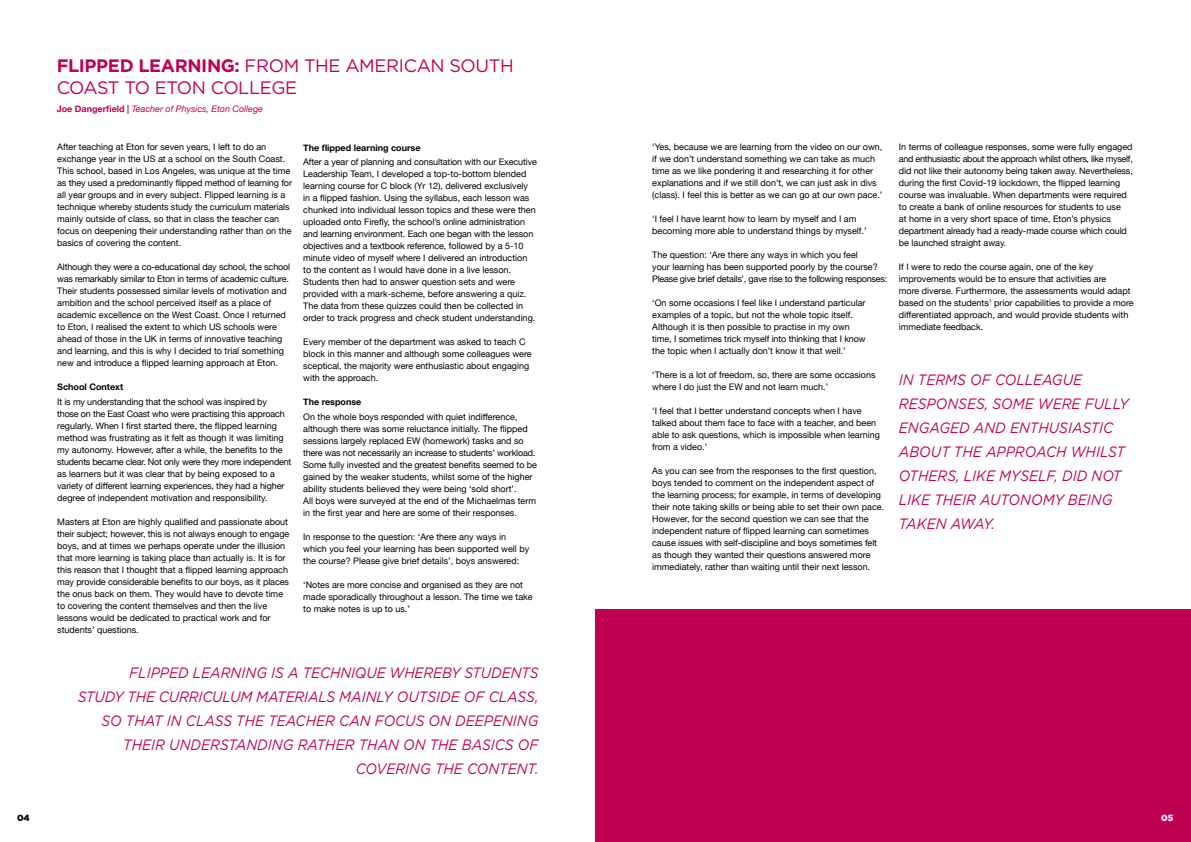
<style>
.page{position:relative;width:1191px;height:842px;background:#fff}
.page>*{position:absolute;margin:0;border:0;box-sizing:border-box;transform-origin:0 0}
.t1{font:18px/22px "Gotham";letter-spacing:-.02em;color:#c00051}
.t2{font:italic 15px/24px "Gotham";color:#c00051;text-align:right;scale:.92 1}
.t3{font:9px/12px "Helvetica Neue";color:#000}
.t4{font:700 9px "Helvetica Neue";color:#000}
.t5{font:italic 9px "Helvetica Neue";color:#c00051}
.t6{font:900 9px "Gotham";color:#000}
.t7{font:900 9px "Gotham";color:#fff}
.s1{font-weight:700}
.s2{font-weight:700;font-style:normal}
</style>
<div class="page">
<div style="left:595px;top:609px;width:596px;height:233px;background:#c00051"></div>
<p class="t6" style="left:17px;top:813px;width:14px">04</p>
<h1 class="t1" style="left:57px;top:54px;width:459px"><span class="s1">FLIPPED LEARNING:</span> FROM THE AMERICAN SOUTH<br>COAST TO ETON COLLEGE</h1>
<p class="t5" style="left:57px;top:102px;width:208px"><span class="s2">Joe Dangerfield |</span> Teacher of Physics, Eton College</p>
<p class="t4" style="left:303px;top:140px;width:119px">The flipped learning course</p>
<p class="t3" style="left:303px;top:157px;width:235px">After a year of planning and consultation with our Executive Leadership Team, I developed a top-to-bottom blended learning course for C block (Yr 12), delivered exclusively in a flipped fashion. Using the syllabus, each lesson was chunked into individual lesson topics and these were then uploaded onto Firefly, the school’s online administration and learning environment. Each one began with the lesson objectives and a textbook reference, followed by a 5-10 minute video of myself where I delivered an introduction to the content as I would have done in a live lesson.<br>Students then had to answer question sets and were provided with a mark-scheme, before answering a quiz.<br>The data from these quizzes could then be collected in order to track progress and check student understanding.</p>
<p class="t3" style="left:303px;top:337px;width:230px">Every member of the department was asked to teach C block in this manner and although some colleagues were sceptical, the majority were enthusiastic about engaging with the approach.</p>
<p class="t4" style="left:303px;top:395px;width:60px">The response</p>
<p class="t3" style="left:303px;top:411px;width:235px">On the whole boys responded with quiet indifference, although there was some reluctance initially. The flipped sessions largely replaced EW (homework) tasks and so there was not necessarily an increase to students’ workload.<br>Some fully invested and the greatest benefits seemed to be gained by the weaker students, whilst some of the higher ability students believed they were being ‘sold short’.<br>All boys were surveyed at the end of the Michaelmas term in the first year and here are some of their responses.</p>
<p class="t3" style="left:303px;top:531px;width:228px">In response to the question: ‘Are there any ways in which you feel your learning has been supported well by the course? Please give brief details’, boys answered:</p>
<p class="t3" style="left:303px;top:579px;width:231px">‘Notes are more concise and organised as they are not made sporadically throughout a lesson. The time we take to make notes is up to us.’</p>
<p class="t3" style="left:57px;top:142px;width:236px">After teaching at Eton for seven years, I left to do an exchange year in the US at a school on the South Coast.<br>This school, based in Los Angeles, was unique at the time as they used a predominantly flipped method of learning for all year groups and in every subject. Flipped learning is a technique whereby students study the curriculum materials mainly outside of class, so that in class the teacher can focus on deepening their understanding rather than on the basics of covering the content.</p>
<p class="t3" style="left:57px;top:262px;width:235px">Although they were a co-educational day school, the school was remarkably similar to Eton in terms of academic culture.<br>Their students possessed similar levels of motivation and ambition and the school perceived itself as a place of academic excellence on the West Coast. Once I returned to Eton, I realised the extent to which US schools were ahead of those in the UK in terms of innovative teaching and learning, and this is why I decided to trial something new and introduce a flipped learning approach at Eton.</p>
<p class="t4" style="left:57px;top:380px;width:68px">School Context</p>
<p class="t3" style="left:57px;top:396px;width:236px">It is my understanding that the school was inspired by<br>those on the East Coast who were practising this approach regularly. When I first started there, the flipped learning method was frustrating as it felt as though it was limiting my autonomy. However, after a while, the benefits to the students became clear. Not only were they more independent as learners but it was clear that by being exposed to a variety of different learning experiences, they had a higher degree of independent motivation and responsibility.</p>
<p class="t3" style="left:57px;top:516px;width:233px">Masters at Eton are highly qualified and passionate about their subject; however, this is not always enough to engage boys, and at times we perhaps operate under the illusion that more learning is taking place than actually is. It is for this reason that I thought that a flipped learning approach may provide considerable benefits to our boys, as it places the onus back on them. They would have to devote time to covering the content themselves and then the live lessons would be dedicated to practical work and for students’ questions.</p>
<h2 class="t2" style="left:78px;top:661px;width:502px">FLIPPED LEARNING IS A TECHNIQUE WHEREBY STUDENTS<br>STUDY THE CURRICULUM MATERIALS MAINLY OUTSIDE OF CLASS, SO THAT IN CLASS THE TEACHER CAN FOCUS ON DEEPENING THEIR UNDERSTANDING RATHER THAN ON THE BASICS OF COVERING THE CONTENT.</h2>
<p class="t3" style="left:652px;top:142px;width:232px">‘Yes, because we are learning from the video on our own, if we don’t understand something we can take as much time as we like pondering it and researching it for other explanations and if we still don’t, we can just ask in divs (class). I feel this is better as we can go at our own pace.’</p>
<p class="t3" style="left:652px;top:214px;width:216px">‘I feel I have learnt how to learn by myself and I am becoming more able to understand things by myself.’</p>
<p class="t3" style="left:652px;top:250px;width:236px">The question: ‘Are there any ways in which you feel<br>your learning has been supported poorly by the course?<br>Please give brief details’, gave rise to the following responses:</p>
<p class="t3" style="left:652px;top:298px;width:215px">‘On some occasions I feel like I understand particular examples of a topic, but not the whole topic itself.<br>Although it is then possible to practise in my own time, I sometimes trick myself into thinking that I know the topic when I actually don’t know it that well.’</p>
<p class="t3" style="left:652px;top:370px;width:225px">‘There is a lot of freedom, so, there are some occasions where I do just the EW and not learn much.’</p>
<p class="t3" style="left:652px;top:406px;width:229px">‘I feel that I better understand concepts when I have talked about them face to face with a teacher, and been able to ask questions, which is impossible when learning from a video.’</p>
<p class="t3" style="left:652px;top:466px;width:233px">As you can see from the responses to the first question, boys tended to comment on the independent aspect of the learning process; for example, in terms of developing their note taking skills or being able to set their own pace.<br>However, for the second question we can see that the independent nature of flipped learning can sometimes cause issues with self-discipline and boys sometimes felt as though they wanted their questions answered more immediately, rather than waiting until their next lesson.</p>
<p class="t3" style="left:899px;top:142px;width:235px">In terms of colleague responses, some were fully engaged and enthusiastic about the approach whilst others, like myself, did not like their autonomy being taken away. Nevertheless, during the first Covid-19 lockdown, the flipped learning course was invaluable. When departments were required to create a bank of online resources for students to use<br>at home in a very short space of time, Eton’s physics department already had a ready-made course which could be launched straight away.</p>
<p class="t3" style="left:899px;top:262px;width:236px">If I were to redo the course again, one of the key improvements would be to ensure that activities are<br>more diverse. Furthermore, the assessments would adapt based on the students’ prior capabilities to provide a more differentiated approach, and would provide students with immediate feedback.</p>
<h2 class="t2" style="left:899px;top:367px;width:251px;text-align:left">IN TERMS OF COLLEAGUE<br>RESPONSES, SOME WERE FULLY<br>ENGAGED AND ENTHUSIASTIC<br>ABOUT THE APPROACH WHILST<br>OTHERS, LIKE MYSELF, DID NOT<br>LIKE THEIR AUTONOMY BEING<br>TAKEN AWAY.</h2>
<p class="t7" style="left:1161px;top:813px;width:14px">05</p>
</div>
